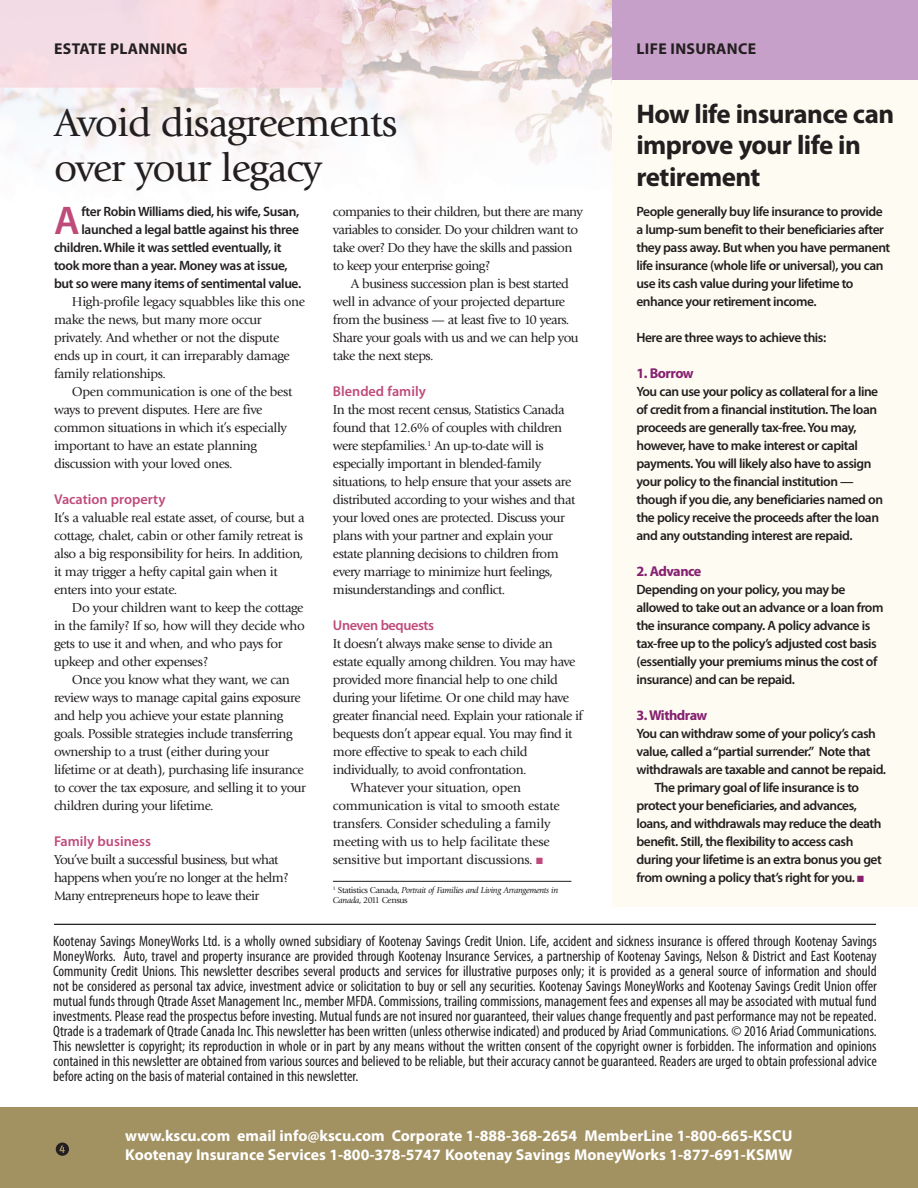
<style>
.page{position:relative;width:918px;height:1188px;background:#fff}
.page>*{position:absolute;margin:0;border:0;box-sizing:border-box;transform-origin:0 0}
.t1{font:40.5px/45px "Giovanni";letter-spacing:-.025em;color:#231f20}
.t2{font:600 40.2px "Myriad Pro";color:#bf4b7b}
.t3{font:700 27px/31.5px "Myriad Pro";letter-spacing:-.02em;color:#231f20}
.t4{font:700 15.75px/19px "Myriad Pro";color:#fff}
.t5{font:700 15.75px "Myriad Pro";letter-spacing:.02em;color:#231f20}
.t6{font:condensed 15px/15px "Myriad Pro";color:#231f20;text-align:justify}
.t7{font:600 14.25px "Myriad Pro";color:#bf4b7b}
.t8{font:700 14.25px "Myriad Pro";letter-spacing:-.035em;color:#862170}
.t9{font:600 14.25px "Myriad Pro";letter-spacing:-.03em;color:#bf4b7b}
.t10{font:13.5px/18px "Giovanni";letter-spacing:-.04em;color:#231f20}
.t11{font:600 13.5px/18px "Myriad Pro";letter-spacing:-.035em;color:#231f20}
.t12{font:13.5px "Giovanni";letter-spacing:-.02em;color:#231f20}
.t13{font:italic 9px/10.5px "Giovanni";letter-spacing:-.04em;color:#231f20}
.s1{color:#bf4b7b}
.s2{font-style:normal}
.s3{color:#862170}
</style>
<div class="page">
<img style="left:0;top:0;width:612px;height:183px">
<div style="left:612px;top:0;width:306px;height:906px;background:#fefcf2"></div>
<div style="left:612px;top:0;width:306px;height:79px;background:#c7a0c9"></div>
<div style="left:0;top:1108px;width:918px;height:80px;background:#a29161"></div>
<svg style="left:56px;top:1143px;width:13px;height:13px"></svg>
<hr style="left:54px;top:924px;width:822px;height:1px;background:#231f20">
<hr style="left:333px;top:881px;width:238px;height:1px;background:#231f20">
<p class="t5" style="left:54px;top:38px;width:135px">ESTATE PLANNING</p>
<h1 class="t1" style="left:54px;top:101px;width:345px">Avoid disagreements over your legacy</h1>
<h2 class="t2" style="left:54px;top:195px;width:27px">A</h2>
<p class="t11" style="left:82px;top:202px;width:219px">fter Robin Williams died, his wife, Susan,</p>
<p class="t10" style="left:333px;top:203px;width:251px">companies to their children, but there are many variables to consider. Do your children want to take over? Do they have the skills and passion to keep your enterprise going?</p>
<p class="t10" style="left:333px;top:275px;width:247px;text-indent:18px">A business succession plan is best started well in advance of your projected departure from the business — at least five to 10 years.<br>Share your goals with us and we can help you take the next steps.</p>
<p class="t7" style="left:333px;top:382px;width:94px">Blended family</p>
<p class="t10" style="left:333px;top:401px;width:244px">In the most recent census, Statistics Canada found that 12.6% of couples with children were stepfamilies.<sup>1</sup> An up-to-date will is especially important in blended-family situations, to help ensure that your assets are distributed according to your wishes and that your loved ones are protected. Discuss your plans with your partner and explain your estate planning decisions to children from every marriage to minimize hurt feelings, misunderstandings and conflict.</p>
<p class="t9" style="left:333px;top:616px;width:103px">Uneven bequests</p>
<p class="t10" style="left:333px;top:635px;width:221px">It doesn’t always make sense to divide an</p>
<p class="t10" style="left:333px;top:653px;width:244px">estate equally among children. You may have</p>
<p class="t10" style="left:333px;top:671px;width:226px">provided more financial help to one child</p>
<p class="t10" style="left:333px;top:689px;width:238px">during your lifetime. Or one child may have</p>
<p class="t10" style="left:333px;top:707px;width:251px">greater financial need. Explain your rationale if</p>
<p class="t10" style="left:333px;top:725px;width:241px">bequests don’t appear equal. You may find it</p>
<p class="t10" style="left:333px;top:743px;width:196px">more effective to speak to each child</p>
<p class="t10" style="left:333px;top:761px;width:195px">individually, to avoid confrontation.</p>
<p class="t12" style="left:351px;top:780px;width:172px">Whatever your situation, open</p>
<p class="t12" style="left:333px;top:798px;width:228px">communication is vital to smooth estate</p>
<p class="t12" style="left:333px;top:816px;width:219px">transfers. Consider scheduling a family</p>
<p class="t12" style="left:333px;top:834px;width:218px">meeting with us to help facilitate these</p>
<p class="t12" style="left:333px;top:852px;width:212px">sensitive but important discussions. <span class="s1">■</span></p>
<p class="t13" style="left:333px;top:884px;width:227px"><sup>1</sup> <span class="s2">Statistics Canada,</span> Portrait of Families and Living Arrangements in<br>Canada<span class="s2">, 2011 Census</span></p>
<p class="t11" style="left:82px;top:220px;width:219px">launched a legal battle against his three</p>
<p class="t11" style="left:54px;top:238px;width:229px">children. While it was settled eventually, it</p>
<p class="t11" style="left:54px;top:256px;width:235px">took more than a year. Money was at issue,</p>
<p class="t11" style="left:54px;top:274px;width:249px">but so were many items of sentimental value.</p>
<p class="t10" style="left:54px;top:293px;width:252px;text-indent:18px">High-profile legacy squabbles like this one make the news, but many more occur privately. And whether or not the dispute ends up in court, it can irreparably damage family relationships.</p>
<p class="t10" style="left:54px;top:383px;width:240px;text-indent:18px">Open communication is one of the best ways to prevent disputes. Here are five common situations in which it’s especially important to have an estate planning discussion with your loved ones.</p>
<p class="t7" style="left:54px;top:490px;width:113px">Vacation property</p>
<p class="t10" style="left:54px;top:509px;width:252px">It’s a valuable real estate asset, of course, but a cottage, chalet, cabin or other family retreat is also a big responsibility for heirs. In addition, it may trigger a hefty capital gain when it enters into your estate.</p>
<p class="t10" style="left:54px;top:599px;width:252px;text-indent:18px">Do your children want to keep the cottage in the family? If so, how will they decide who gets to use it and when, and who pays for upkeep and other expenses?</p>
<p class="t10" style="left:54px;top:671px;width:253px;text-indent:18px">Once you know what they want, we can review ways to manage capital gains exposure and help you achieve your estate planning goals. Possible strategies include transferring ownership to a trust (either during your lifetime or at death), purchasing life insurance to cover the tax exposure, and selling it to your children during your lifetime.</p>
<p class="t7" style="left:54px;top:832px;width:99px">Family business</p>
<p class="t10" style="left:54px;top:851px;width:236px">You’ve built a successful business, but what happens when you’re no longer at the helm?<br>Many entrepreneurs hope to leave their</p>
<p class="t5" style="left:637px;top:38px;width:121px">LIFE INSURANCE</p>
<h3 class="t3" style="left:636px;top:97px;width:259px">How life insurance can improve your life in retirement</h3>
<p class="t11" style="left:636px;top:202px;width:255px">People generally buy life insurance to provide a lump-sum benefit to their beneficiaries after they pass away. But when you have permanent life insurance (whole life or universal), you can use its cash value during your lifetime to enhance your retirement income.</p>
<p class="t11" style="left:636px;top:328px;width:191px">Here are three ways to achieve this:</p>
<p class="t8" style="left:636px;top:364px;width:59px">1. Borrow</p>
<p class="t11" style="left:636px;top:382px;width:248px">You can use your policy as collateral for a line of credit from a financial institution. The loan proceeds are generally tax-free. You may, however, have to make interest or capital payments. You will likely also have to assign your policy to the financial institution — though if you die, any beneficiaries named on the policy receive the proceeds after the loan and any outstanding interest are repaid.</p>
<p class="t8" style="left:636px;top:562px;width:67px">2. Advance</p>
<p class="t11" style="left:636px;top:580px;width:249px">Depending on your policy, you may be allowed to take out an advance or a loan from the insurance company. A policy advance is tax-free up to the policy’s adjusted cost basis (essentially your premiums minus the cost of insurance) and can be repaid.</p>
<p class="t8" style="left:636px;top:706px;width:72px">3. Withdraw</p>
<p class="t11" style="left:636px;top:724px;width:241px">You can withdraw some of your policy’s cash</p>
<p class="t11" style="left:636px;top:742px;width:236px">value, called a “partial surrender.” Note that</p>
<p class="t11" style="left:636px;top:760px;width:251px">withdrawals are taxable and cannot be repaid.</p>
<p class="t11" style="left:654px;top:778px;width:206px">The primary goal of life insurance is to</p>
<p class="t11" style="left:636px;top:796px;width:222px">protect your beneficiaries, and advances,</p>
<p class="t11" style="left:636px;top:814px;width:247px">loans, and withdrawals may reduce the death</p>
<p class="t11" style="left:636px;top:832px;width:219px">benefit. Still, the flexibility to access cash</p>
<p class="t11" style="left:636px;top:850px;width:247px">during your lifetime is an extra bonus you get</p>
<p class="t11" style="left:636px;top:868px;width:229px">from owning a policy that’s right for you. <span class="s3">■</span></p>
<p class="t6" style="left:53px;top:933px;width:825px">Kootenay Savings MoneyWorks Ltd. is a wholly owned subsidiary of Kootenay Savings Credit Union. Life, accident and sickness insurance is offered through Kootenay Savings MoneyWorks. Auto, travel and property insurance are provided through Kootenay Insurance Services, a partnership of Kootenay Savings, Nelson &amp; District and East Kootenay Community Credit Unions. This newsletter describes several products and services for illustrative purposes only; it is provided as a general source of information and should not be considered as personal tax advice, investment advice or solicitation to buy or sell any securities. Kootenay Savings MoneyWorks and Kootenay Savings Credit Union offer mutual funds through Qtrade Asset Management Inc., member MFDA. Commissions, trailing commissions, management fees and expenses all may be associated with mutual fund investments. Please read the prospectus before investing. Mutual funds are not insured nor guaranteed, their values change frequently and past performance may not be repeated.<br>Qtrade is a trademark of Qtrade Canada Inc. This newsletter has been written (unless otherwise indicated) and produced by Ariad Communications. © 2016 Ariad Communications.<br>This newsletter is copyright; its reproduction in whole or in part by any means without the written consent of the copyright owner is forbidden. The information and opinions contained in this newsletter are obtained from various sources and believed to be reliable, but their accuracy cannot be guaranteed. Readers are urged to obtain professional advice before acting on the basis of material contained in this newsletter.</p>
<p class="t4" style="left:125px;top:1126px;width:669px">www.kscu.com email info@kscu.com Corporate 1-888-368-2654 MemberLine 1-800-665-KSCU<br>Kootenay Insurance Services 1-800-378-5747 Kootenay Savings MoneyWorks 1-877-691-KSMW</p>
</div>
